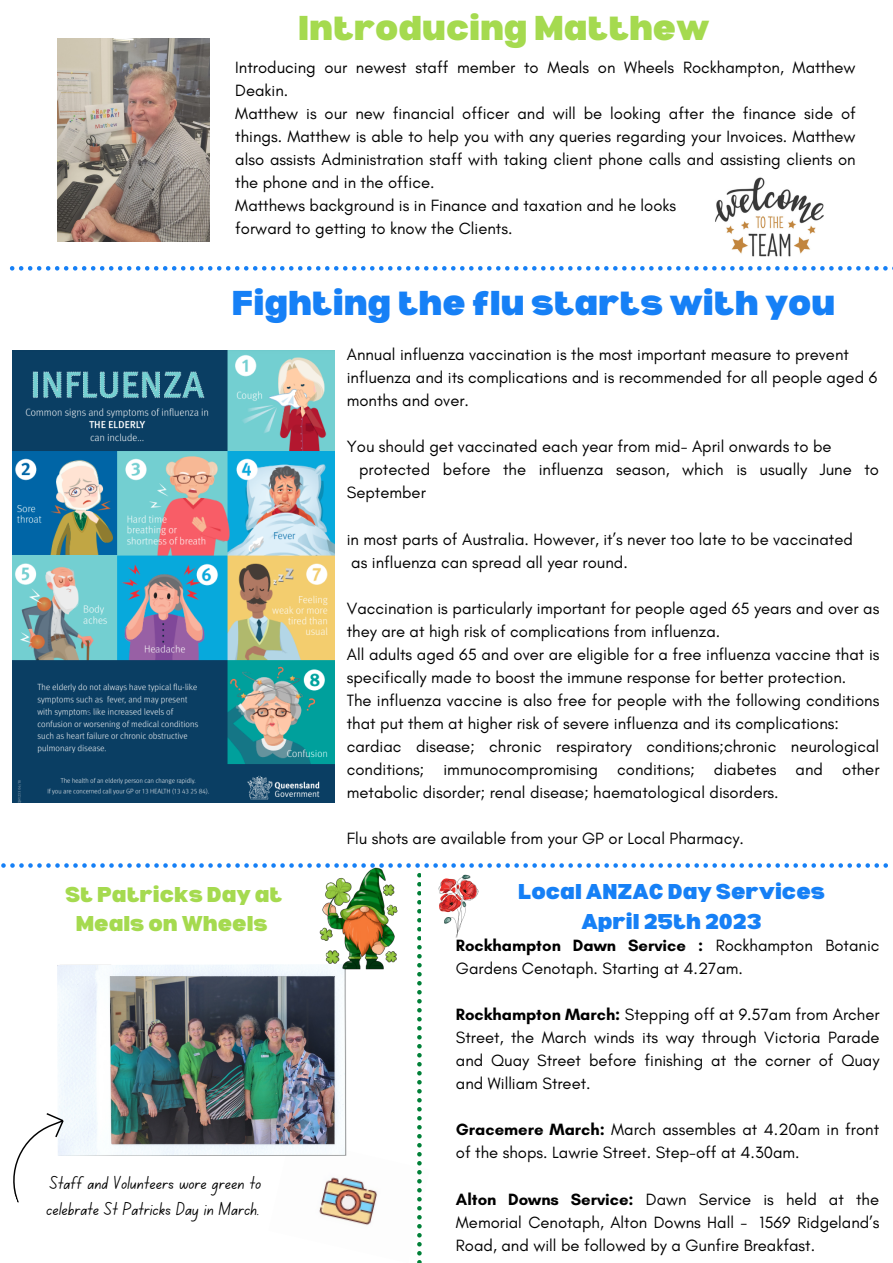
<style>
.page{position:relative;width:893px;height:1263px;background:#fff}
.page>*{position:absolute;margin:0;border:0;box-sizing:border-box;transform-origin:0 0}
.t1{font:900 33.75px "Bernoru";color:#1680f6}
.t2{font:900 33.75px "Bernoru";color:#a5da4f}
.t3{font:900 21px/29.2px "Bernoru";color:#1680f6;text-align:center}
.t4{font:900 21px/29.2px "Bernoru";color:#a5da4f;text-align:center}
.t5{font:18.75px/25.9px "Canva School Font";color:#000}
.t6{font:16.65px/23.1px "Glacial Indifference";color:#000}
.s1{font-weight:700}
</style>
<div class="page">
<svg style="left:10px;top:266px;width:883px;height:5px"></svg>
<img style="left:12px;top:350px;width:323px;height:453px">
<svg style="left:1px;top:863px;width:887px;height:400px"></svg>
<img style="left:58px;top:39px;width:152px;height:203px">
<img style="left:715px;top:177px;width:109px;height:80px">
<img style="left:422px;top:869px;width:73px;height:74px">
<img style="left:307px;top:868px;width:102px;height:101px">
<h1 class="t2" style="left:298px;top:9px;width:413px">Introducing Matthew</h1>
<p class="t6" style="left:235px;top:55px;width:622px">Introducing our newest staff member to Meals on Wheels Rockhampton, Matthew Deakin.<br>Matthew is our new financial officer and will be looking after the finance side of things. Matthew is able to help you with any queries regarding your Invoices. Matthew also assists Administration staff with taking client phone calls and assisting clients on the phone and in the office.<br>Matthews background is in Finance and taxation and he looks<br>forward to getting to know the Clients.</p>
<h1 class="t1" style="left:232px;top:284px;width:605px">Fighting the flu starts with you</h1>
<p class="t4" style="left:65px;top:879px;width:219px">St Patricks Day at<br>Meals on Wheels</p>
<p class="t5" style="left:46px;top:1172px;width:216px">Staff and Volunteers wore green to celebrate St Patricks Day in March.</p>
<p class="t6" style="left:347px;top:343px;width:532px">Annual influenza vaccination is the most important measure to prevent influenza and its complications and is recommended for all people aged 6 months and over.</p>
<p class="t6" style="left:347px;top:435px;width:486px">You should get vaccinated each year from mid- April onwards to be</p>
<p class="t6" style="left:359px;top:458px;width:521px">protected before the influenza season, which is usually June to</p>
<p class="t6" style="left:347px;top:481px;width:81px">September</p>
<p class="t6" style="left:347px;top:527px;width:507px">in most parts of Australia. However, it’s never too late to be vaccinated as influenza can spread all year round.</p>
<p class="t6" style="left:347px;top:596px;width:534px">Vaccination is particularly important for people aged 65 years and over as they are at high risk of complications from influenza.<br>All adults aged 65 and over are eligible for a free influenza vaccine that is specifically made to boost the immune response for better protection.<br>The influenza vaccine is also free for people with the following conditions that put them at higher risk of severe influenza and its complications: cardiac disease; chronic respiratory conditions;chronic neurological conditions; immunocompromising conditions; diabetes and other metabolic disorder; renal disease; haematological disorders.</p>
<p class="t6" style="left:347px;top:827px;width:398px">Flu shots are available from your GP or Local Pharmacy.</p>
<p class="t3" style="left:518px;top:876px;width:308px">Local ANZAC Day Services<br>April 25th 2023</p>
<p class="t6" style="left:456px;top:933px;width:425px"><span class="s1">Rockhampton Dawn Service :</span> Rockhampton Botanic<br>Gardens Cenotaph. Starting at 4.27am.</p>
<p class="t6" style="left:456px;top:1002px;width:425px;text-align:justify"><span class="s1">Rockhampton March:</span> Stepping off at 9.57am from Archer Street, the March winds its way through Victoria Parade and Quay Street before finishing at the corner of Quay and William Street.</p>
<p class="t6" style="left:456px;top:1118px;width:425px"><span class="s1">Gracemere March:</span> March assembles at 4.20am in front of the shops. Lawrie Street. Step-off at 4.30am.</p>
<p class="t6" style="left:456px;top:1187px;width:425px;text-align:justify"><span class="s1">Alton Downs Service:</span> Dawn Service is held at the Memorial Cenotaph, Alton Downs Hall - 1569 Ridgeland’s Road, and will be followed by a Gunfire Breakfast.</p>
</div>
